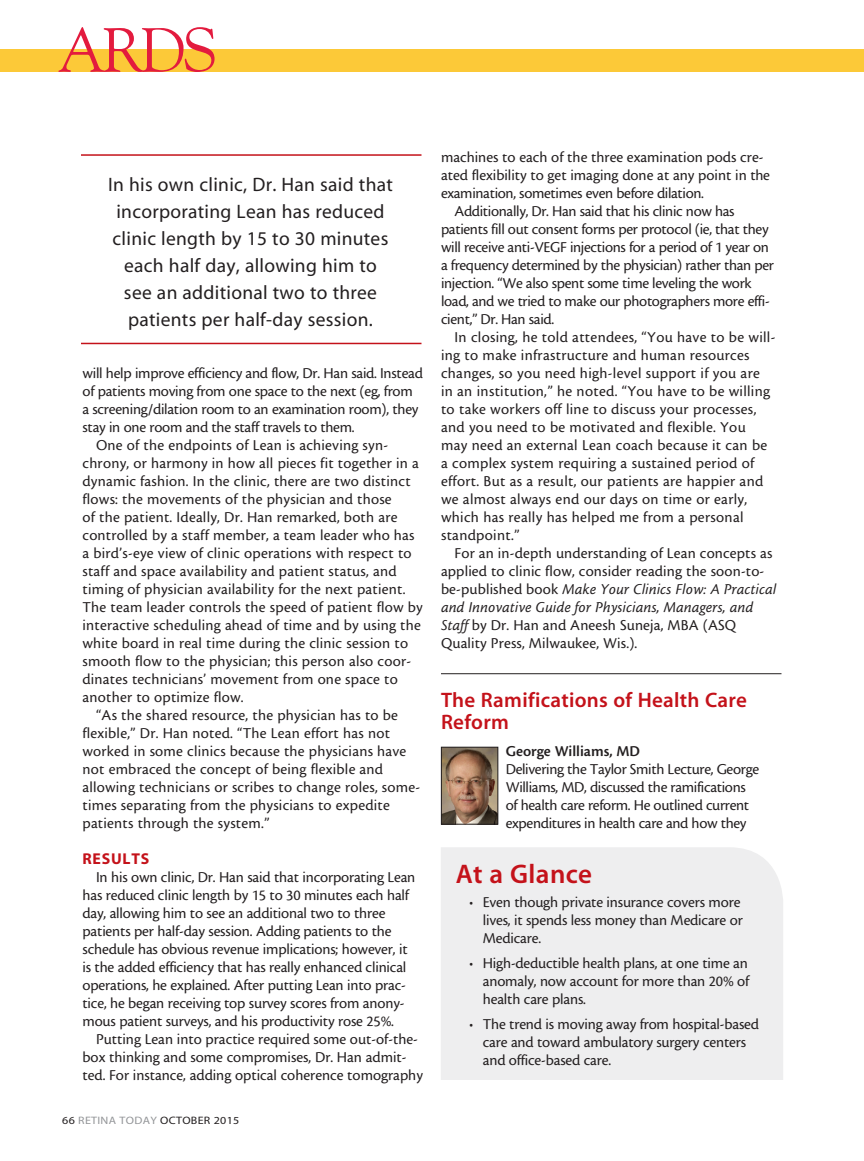
<style>
.page{position:relative;width:864px;height:1161px;background:#fff}
.page>*{position:absolute;margin:0;border:0;box-sizing:border-box;transform-origin:0 0}
.Subhead_Special_no_l{font:27px "Myriad MM 565 600";letter-spacing:.015em;color:#c4121a}
.Subhead_Special_no_l-2{font:21px/22.5px "Myriad MM 565 600";letter-spacing:.015em;color:#c4121a}
.pullquote{font:19.5px/27px "Myriad MM 400 600";letter-spacing:.015em;color:#231f20;text-align:center}
.body{font:15.75px/18px "Cronos MM 408 10";color:#231f20}
.body-2{font:15.75px/18px "Cronos MM 408 10";letter-spacing:.02em;color:#231f20}
.body-3{font:15.75px/18px "Cronos MM 408 10";letter-spacing:-.02em;color:#231f20}
.Subhead_2{font:15.75px "Cronos MM 574 10";color:#231f20}
.subhead{font:15.75px "Myriad MM 700 600";letter-spacing:.05em;color:#c4121a}
.t1{font:10.8px "Myriad MM 400 600";letter-spacing:.025em;color:#231f20;scale:1.11 1}
.s1{color:#939598}
.s2{font-family:"Cronos MM It 408 10"}
</style>
<div class="page">
<div style="left:0;top:50px;width:864px;height:22px;background:#fcc938"></div>
<svg style="left:58px;top:27px;width:157px;height:45px"></svg>
<hr style="left:441px;top:673px;width:341px;height:1px;background:#231f20">
<div style="left:441px;top:847px;width:342px;height:233px;background:#eeeeef"></div>
<img style="left:443px;top:749px;width:53px;height:74px">
<div style="left:441px;top:747px;width:57px;height:78px;border:1px solid #231f20"></div>
<hr style="left:81px;top:154px;width:341px;height:2px;background:#c4121a">
<hr style="left:81px;top:343px;width:341px;height:1px;background:#c4121a">
<p class="pullquote" style="left:108px;top:172px;width:286px">In his own clinic, Dr. Han said that incorporating Lean has reduced clinic length by 15 to 30 minutes each half day, allowing him to see an additional two to three patients per half-day session.</p>
<p class="body" style="left:82px;top:364px;width:342px">will help improve efficiency and flow, Dr. Han said. Instead of patients moving from one space to the next (eg, from a screening/dilation room to an examination room), they stay in one room and the staff travels to them.</p>
<p class="body" style="left:82px;top:436px;width:342px;text-indent:14px">One of the endpoints of Lean is achieving syn&shy;chrony, or harmony in how all pieces fit together in a dynamic fashion. In the clinic, there are two distinct flows: the movements of the physician and those<br>of the patient. Ideally, Dr. Han remarked, both are controlled by a staff member, a team leader who has a bird’s-eye view of clinic operations with respect to staff and space availability and patient status, and timing of physician availability for the next patient.<br>The team leader controls the speed of patient flow by interactive scheduling ahead of time and by using the white board in real time during the clinic session to smooth flow to the physician; this person also coor&shy;dinates technicians’ movement from one space to another to optimize flow.</p>
<p class="body" style="left:82px;top:706px;width:339px;text-indent:14px">“As the shared resource, the physician has to be flexible,” Dr. Han noted. “The Lean effort has not worked in some clinics because the physicians have not embraced the concept of being flexible and allowing technicians or scribes to change roles, some&shy;times separating from the physicians to expedite patients through the system.”</p>
<p class="subhead" style="left:82px;top:851px;width:68px">RESULTS</p>
<p class="body" style="left:82px;top:868px;width:334px;text-indent:14px">In his own clinic, Dr. Han said that incorporating Lean has reduced clinic length by 15 to 30 minutes each half day, allowing him to see an additional two to three patients per half-day session. Adding patients to the schedule has obvious revenue implications; however, it is the added efficiency that has really enhanced clinical operations, he explained. After putting Lean into prac&shy;tice, he began receiving top survey scores from anony&shy;mous patient surveys, and his productivity rose 25%.</p>
<p class="body" style="left:82px;top:1030px;width:342px;text-indent:14px">Putting Lean into practice required some out-of-the&shy;box thinking and some compromises, Dr. Han admit&shy;ted. For instance, adding optical coherence tomography</p>
<p class="t1" style="left:62px;top:1115px;width:161px">66 <span class="s1">RETINA TODAY</span> OCTOBER 2015</p>
<p class="body" style="left:441px;top:148px;width:331px">machines to each of the three examination pods cre&shy;ated flexibility to get imaging done at any point in the examination, sometimes even before dilation.</p>
<p class="body-3" style="left:441px;top:202px;width:335px;text-indent:14px">Additionally, Dr. Han said that his clinic now has patients fill out consent forms per protocol (ie, that they will receive anti-VEGF injections for a period of 1 year on a frequency determined by the physician) rather than per injection. “We also spent some time leveling the work load, and we tried to make our photographers more effi&shy;cient,” Dr. Han said.</p>
<p class="body-2" style="left:441px;top:328px;width:336px;text-indent:14px">In closing, he told attendees, “You have to be will&shy;ing to make infrastructure and human resources changes, so you need high-level support if you are in an institution,” he noted. “You have to be willing to take workers off line to discuss your processes, and you need to be motivated and flexible. You may need an external Lean coach because it can be a complex system requiring a sustained period of effort. But as a result, our patients are happier and we almost always end our days on time or early, which has really has helped me from a personal standpoint.”</p>
<p class="body" style="left:441px;top:544px;width:337px;text-indent:14px">For an in-depth understanding of Lean concepts as applied to clinic flow, consider reading the soon-to&shy;be-published book <span class="s2">Make Your Clinics Flow: A Practical and Innovative Guide for Physicians, Managers, and Staff</span> by Dr. Han and Aneesh Suneja, MBA (ASQ Quality Press, Milwaukee, Wis.).</p>
<p class="Subhead_Special_no_l-2" style="left:441px;top:689px;width:308px">The Ramifications of Health Care<br>Reform</p>
<p class="Subhead_2" style="left:506px;top:743px;width:136px">George Williams, MD</p>
<p class="body-3" style="left:506px;top:760px;width:255px">Delivering the Taylor Smith Lecture, George Williams, MD, discussed the ramifications of health care reform. He outlined current expenditures in health care and how they</p>
<p class="Subhead_Special_no_l" style="left:456px;top:860px;width:138px">At a Glance</p>
<p class="body" style="left:483px;top:894px;width:262px;text-indent:-14px">• Even though private insurance covers more lives, it spends less money than Medicare or<br>Medicare.</p>
<p class="body" style="left:483px;top:954px;width:268px;text-align:justify;text-indent:-14px">• High-deductible health plans, at one time an anomaly, now account for more than 20% of health care plans.</p>
<p class="body" style="left:483px;top:1015px;width:278px;text-indent:-14px">• The trend is moving away from hospital-based care and toward ambulatory surgery centers and office-based care.</p>
</div>
